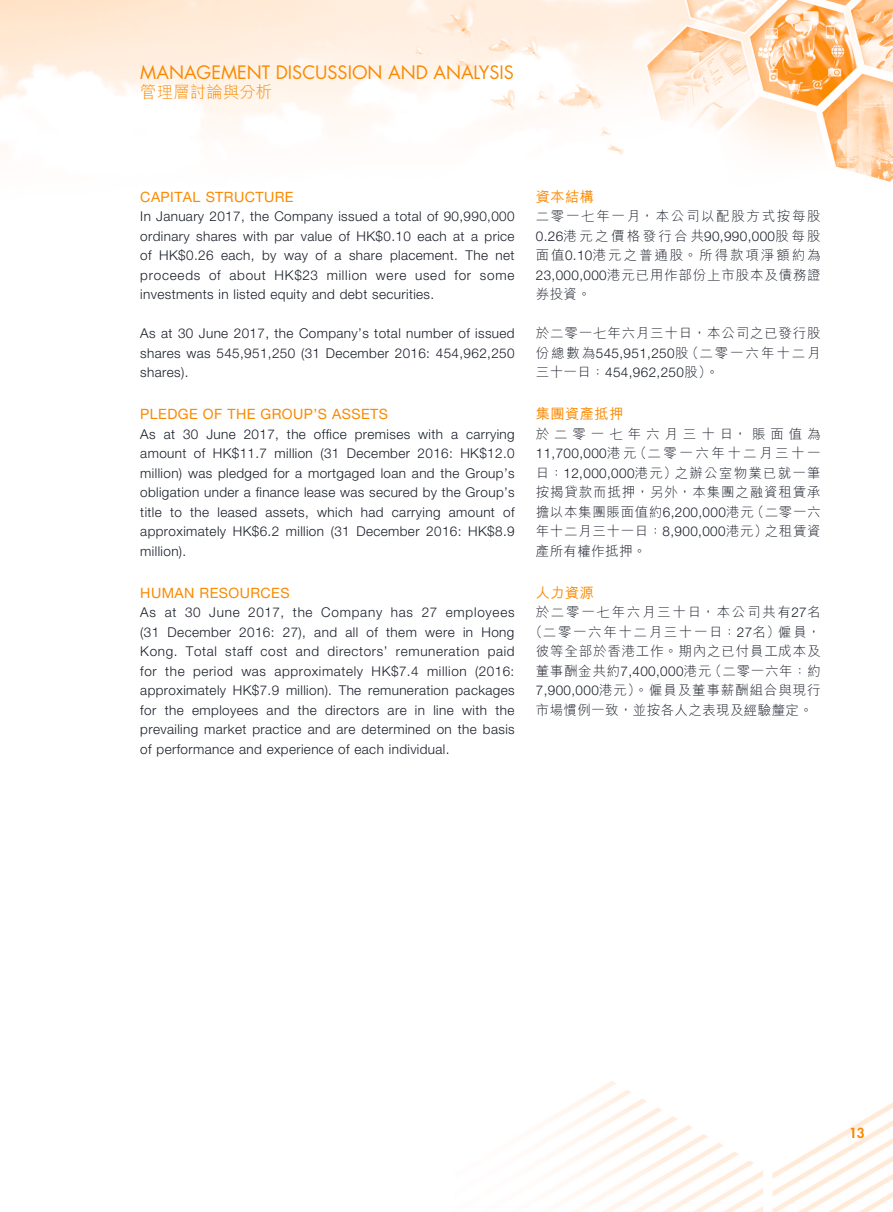
<style>
.page{position:relative;width:893px;height:1212px;background:#fff}
.page>*{position:absolute;margin:0;border:0;box-sizing:border-box;transform-origin:0 0}
.t1{font:18px "Futura Std";color:#fa8900}
.t2{font:300 16.5px "M Hei HK";color:#fa8900}
.t3{font:14.25px "Helvetica Neue LT Std";letter-spacing:.03em;color:#fa8900}
.t4{font:500 14.25px "M Hei HK";letter-spacing:.03em;color:#fa8900}
.t5{font:300 13.5px/19.5px "Helvetica Neue LT Std";letter-spacing:.03em;color:#191e29;text-align:justify}
.t6{font:300 13.5px/19.5px "M Hei HK";letter-spacing:.06em;color:#191e29;text-align:justify}
.t7{font:300 13.5px "M Hei HK";letter-spacing:.12em;color:#191e29}
.t8{font:800 13.5px "Futura Std";color:#fa8900}
.s1{font-family:"M Hei HK"}
.s2{font-family:"Helvetica Neue LT Std"}
</style>
<div class="page">
<img style="left:0;top:0;width:893px;height:1212px">
<h1 class="t1" style="left:140px;top:61px;width:375px">MANAGEMENT DISCUSSION AND ANALYSIS</h1>
<p class="t2" style="left:140px;top:80px;width:134px">管理層討論與分析</p>
<p class="t3" style="left:140px;top:188px;width:155px">CAPITAL STRUCTURE</p>
<p class="t5" style="left:140px;top:206px;width:376px">In January 2017, the Company issued a total of 90,990,000 ordinary shares with par value of HK$0.10 each at a price of HK$0.26 each, by way of a share placement. The net proceeds of about HK$23 million were used for some investments in listed equity and debt securities.</p>
<p class="t5" style="left:140px;top:323px;width:376px">As at 30 June 2017, the Company’s total number of issued shares was 545,951,250 (31 December 2016: 454,962,250 shares).</p>
<p class="t3" style="left:140px;top:405px;width:249px">PLEDGE OF THE GROUP’S ASSETS</p>
<p class="t5" style="left:140px;top:424px;width:376px">As at 30 June 2017, the office premises with a carrying amount of HK$11.7 million (31 December 2016: HK$12.0 million) was pledged for a mortgaged loan and the Group’s obligation under a finance lease was secured by the Group’s title to the leased assets, which had carrying amount of approximately HK$6.2 million (31 December 2016: HK$8.9 million).</p>
<p class="t3" style="left:140px;top:584px;width:151px">HUMAN RESOURCES</p>
<p class="t5" style="left:140px;top:602px;width:376px">As at 30 June 2017, the Company has 27 employees (31 December 2016: 27), and all of them were in Hong Kong. Total staff cost and directors’ remuneration paid for the period was approximately HK$7.4 million (2016: approximately HK$7.9 million). The remuneration packages for the employees and the directors are in line with the prevailing market practice and are determined on the basis of performance and experience of each individual.</p>
<p class="t4" style="left:536px;top:186px;width:60px">資本結構</p>
<p class="t7" style="left:536px;top:207px;width:286px">二零一七年一月，本公司以配股方式按每股</p>
<p class="t5" style="left:536px;top:226px;width:286px">0.26<span class="s1">港元之價格發行合共</span>90,990,000<span class="s1">股每股</span></p>
<p class="t6" style="left:536px;top:245px;width:286px">面值<span class="s2">0.10</span>港元之普通股。所得款項淨額約為<span class="s2">23,000,000</span>港元已用作部份上市股本及債務證券投資。</p>
<p class="t6" style="left:536px;top:323px;width:286px">於二零一七年六月三十日，本公司之已發行股份總數為<span class="s2">545,951,250</span>股（二零一六年十二月</p>
<p class="t5" style="left:536px;top:362px;width:185px"><span class="s1">三十一日：</span>454,962,250<span class="s1">股）。</span></p>
<p class="t4" style="left:536px;top:403px;width:89px">集團資產抵押</p>
<p class="t6" style="left:536px;top:423px;width:286px">於二零一七年六月三十日，賬面值為<span class="s2">11,700,000</span>港元（二零一六年十二月三十一日：<span class="s2">12,000,000</span>港元）之辦公室物業已就一筆按揭貸款而抵押，另外，本集團之融資租賃承擔以本集團賬面值約<span class="s2">6,200,000</span>港元（二零一六年十二月三十一日：<span class="s2">8,900,000</span>港元）之租賃資產所有權作抵押。</p>
<p class="t4" style="left:536px;top:582px;width:60px">人力資源</p>
<p class="t6" style="left:529px;top:602px;width:293px;text-align:center">於二零一七年六月三十日，本公司共有<span class="s2">27</span>名（二零一六年十二月三十一日：<span class="s2">27</span>名）僱員，彼等全部於香港工作。期內之已付員工成本及董事酬金共約<span class="s2">7,400,000</span>港元（二零一六年：約<br><span class="s2">7,900,000</span>港元）。僱員及董事薪酬組合與現行市場慣例一致，並按各人之表現及經驗釐定。</p>
<p class="t8" style="left:849px;top:1124px;width:17px">13</p>
</div>
